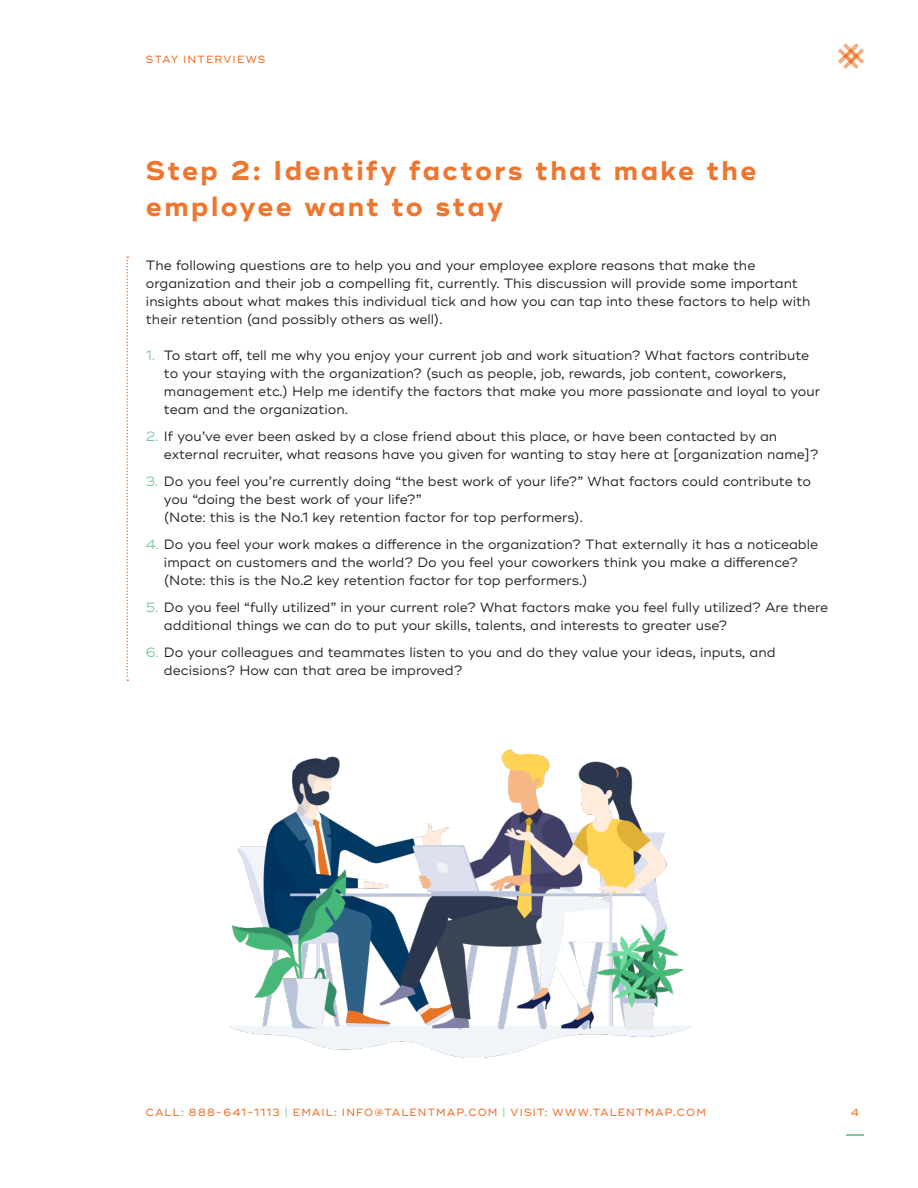
<style>
.page{position:relative;width:918px;height:1188px;background:#fff}
.page>*{position:absolute;margin:0;border:0;box-sizing:border-box;transform-origin:0 0}
.t1{font:700 27px/36px "Ridley Grotesk";letter-spacing:.09em;color:#ed7731}
.Body{font:13.5px/18px "Ridley Grotesk";color:#231f20}
.t2{font:500 10.5px "Ridley Grotesk";letter-spacing:.11em;color:#ed7731}
.s1{color:#7dc99e}
</style>
<div class="page">
<svg style="left:846px;top:1135px;width:18px;height:1px"></svg>
<svg style="left:126px;top:256px;width:2px;height:425px"></svg>
<img style="left:230px;top:749px;width:461px;height:309px">
<svg style="left:838px;top:43px;width:26px;height:26px"></svg>
<p class="t2" style="left:146px;top:53px;width:121px">STAY INTERVIEWS</p>
<p class="t1" style="left:146px;top:153px;width:612px">Step 2: Identify factors that make the employee want to stay</p>
<p class="Body" style="left:146px;top:257px;width:666px">The following questions are to help you and your employee explore reasons that make the organization and their job a compelling fit, currently. This discussion will provide some important insights about what makes this individual tick and how you can tap into these factors to help with their retention (and possibly others as well).</p>
<p class="Body" style="left:164px;top:347px;width:658px;text-indent:-18px"><span class="s1">1.</span> To start off, tell me why you enjoy your current job and work situation? What factors contribute to your staying with the organization? (such as people, job, rewards, job content, coworkers, management etc.) Help me identify the factors that make you more passionate and loyal to your team and the organization.</p>
<p class="Body" style="left:164px;top:428px;width:656px;text-indent:-18px"><span class="s1">2.</span> If you’ve ever been asked by a close friend about this place, or have been contacted by an external recruiter, what reasons have you given for wanting to stay here at [organization name]?</p>
<p class="Body" style="left:164px;top:473px;width:649px;text-indent:-18px"><span class="s1">3.</span> Do you feel you’re currently doing “the best work of your life?” What factors could contribute to you “doing the best work of your life?”<br>(Note: this is the No.1 key retention factor for top performers).</p>
<p class="Body" style="left:164px;top:536px;width:656px;text-indent:-18px"><span class="s1">4.</span> Do you feel your work makes a difference in the organization? That externally it has a noticeable impact on customers and the world? Do you feel your coworkers think you make a difference? (Note: this is the No.2 key retention factor for top performers.)</p>
<p class="Body" style="left:164px;top:599px;width:666px;text-indent:-18px"><span class="s1">5.</span> Do you feel “fully utilized” in your current role? What factors make you feel fully utilized? Are there additional things we can do to put your skills, talents, and interests to greater use?</p>
<p class="Body" style="left:164px;top:644px;width:613px;text-indent:-18px"><span class="s1">6.</span> Do your colleagues and teammates listen to you and do they value your ideas, inputs, and decisions? How can that area be improved?</p>
<p class="t2" style="left:146px;top:1106px;width:561px">CALL: 888-641-1113 <span class="s1">|</span> EMAIL: INFO@TALENTMAP.COM <span class="s1">|</span> VISIT: WWW.TALENTMAP.COM</p>
<p class="t2" style="left:851px;top:1106px;width:9px">4</p>
</div>
